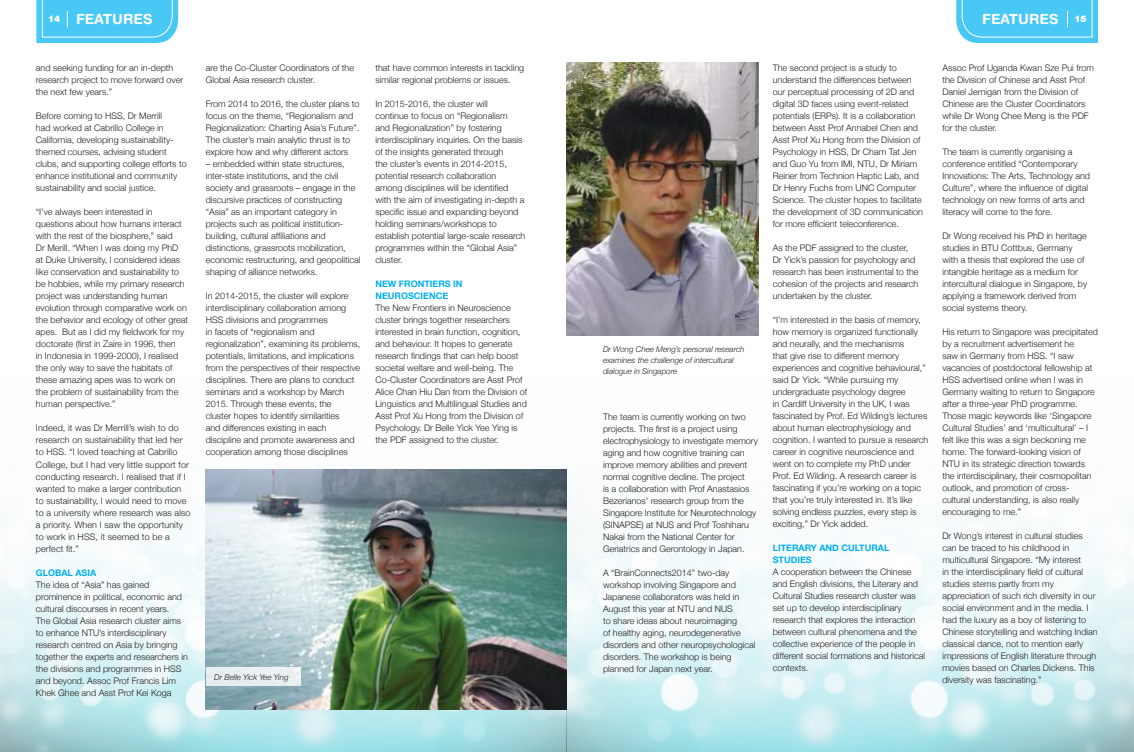
<style>
.page{position:relative;width:1134px;height:752px;background:#fff}
.page>*{position:absolute;margin:0;border:0;box-sizing:border-box;transform-origin:0 0}
.t1{font:700 14px "Helvetica Rounded";color:#fff}
.t2{font:300 9px/12px "Helvetica Neue";color:#241f1f}
.t3{font:700 9px/12px "Helvetica Neue";color:#00aeef}
.t4{font:italic 300 8px/11px "Helvetica Neue";color:#241f1f}
.s1{font-family:"Helvetica 95";font-weight:900;font-size:9px}
</style>
<div class="page">
<img style="left:0;top:184px;width:1134px;height:567px">
<img style="left:567px;top:62px;width:191px;height:274px">
<img style="left:206px;top:469px;width:361px;height:240px">
<div style="left:206px;top:667px;width:94px;height:19px;background:#e9eff1"></div>
<svg style="left:956px;top:0;width:142px;height:43px;background:#51cbf5"></svg>
<svg style="left:36px;top:0;width:142px;height:43px;background:#51cbf5"></svg>
<h1 class="t1" style="left:48px;top:11px;width:106px"><span class="s1">14</span> FEATURES</h1>
<h1 class="t1" style="left:982px;top:11px;width:106px">FEATURES <span class="s1">15</span></h1>
<p class="t2" style="left:36px;top:61px;width:149px">and seeking funding for an in-depth research project to move forward over the next few years.”</p>
<p class="t2" style="left:36px;top:109px;width:152px">Before coming to HSS, Dr Merrill<br>had worked at Cabrillo College in California, developing sustainability&shy;themed courses, advising student clubs, and supporting college efforts to enhance institutional and community sustainability and social justice.</p>
<p class="t2" style="left:36px;top:205px;width:154px">“I’ve always been interested in questions about how humans interact with the rest of the biosphere,” said<br>Dr Merill. “When I was doing my PhD at Duke University, I considered ideas like conservation and sustainability to be hobbies, while my primary research project was understanding human evolution through comparative work on the behavior and ecology of other great apes. But as I did my fieldwork for my doctorate (first in Zaire in 1996, then<br>in Indonesia in 1999-2000), I realised the only way to save the habitats of these amazing apes was to work on the problem of sustainability from the human perspective.”</p>
<p class="t2" style="left:36px;top:421px;width:156px">Indeed, it was Dr Merrill’s wish to do research on sustainability that led her to HSS. “I loved teaching at Cabrillo College, but I had very little support for conducting research. I realised that if I wanted to make a larger contribution to sustainability, I would need to move to a university where research was also a priority. When I saw the opportunity to work in HSS, it seemed to be a perfect fit.”</p>
<p class="t3" style="left:36px;top:565px;width:62px">GLO BAL ASIA</p>
<p class="t2" style="left:36px;top:577px;width:153px">The idea of “Asia” has gained prominence in political, economic and cultural discourses in recent years.<br>The Global Asia research cluster aims to enhance NTU’s interdisciplinary research centred on Asia by bringing together the experts and researchers in the divisions and programmes in HSS and beyond. Assoc Prof Francis Lim Khek Ghee and Asst Prof Kei Koga</p>
<p class="t2" style="left:206px;top:61px;width:150px">are the Co-Cluster Coordinators of the<br>Global Asia research cluster.</p>
<p class="t2" style="left:206px;top:97px;width:155px">From 2014 to 2016, the cluster plans to focus on the theme, “Regionalism and Regionalization: Charting Asia’s Future”.<br>The cluster’s main analytic thrust is to explore how and why different actors</p>
<p class="t2" style="left:206px;top:157px;width:156px">– embedded within state structures, inter-state institutions, and the civil society and grassroots – engage in the discursive practices of constructing “Asia” as an important category in projects such as political institution&shy;building, cultural affiliations and distinctions, grassroots mobilization, economic restructuring, and geopolitical shaping of alliance networks.</p>
<p class="t2" style="left:206px;top:289px;width:156px">In 2014-2015, the cluster will explore interdisciplinary collaboration among HSS divisions and programmes<br>in facets of “regionalism and regionalization”, examining its problems, potentials, limitations, and implications from the perspectives of their respective disciplines. There are plans to conduct seminars and a workshop by March 2015. Through these events, the<br>cluster hopes to identify similarities<br>and differences existing in each discipline and promote awareness and cooperation among those disciplines</p>
<p class="t2" style="left:375px;top:61px;width:150px">that have common interests in tackling similar regional problems or issues.</p>
<p class="t2" style="left:375px;top:97px;width:151px">In 2015-2016, the cluster will<br>continue to focus on “Regionalism<br>and Regionalization” by fostering interdisciplinary inquiries. On the basis of the insights generated through<br>the cluster’s events in 2014-2015, potential research collaboration among disciplines will be identified with the aim of investigating in-depth a specific issue and expanding beyond holding seminars/workshops to establish potential large-scale research programmes within the “Global Asia” cluster.</p>
<p class="t3" style="left:375px;top:277px;width:43px">NEW FRONT</p>
<p class="t3" style="left:430px;top:277px;width:33px">IERS IN</p>
<p class="t3" style="left:375px;top:289px;width:33px">NEUROSC</p>
<p class="t3" style="left:421px;top:289px;width:10px">IENCE</p>
<p class="t2" style="left:375px;top:301px;width:153px">The New Frontiers in Neuroscience cluster brings together researchers interested in brain function, cognition, and behaviour. It hopes to generate research findings that can help boost societal welfare and well-being. The Co-Cluster Coordinators are Asst Prof Alice Chan Hiu Dan from the Division of Linguistics and Multilingual Studies and Asst Prof Xu Hong from the Division of Psychology. Dr Belle Yick Yee Ying is the PDF assigned to the cluster.</p>
<p class="t4" style="left:214px;top:671px;width:76px">Dr Belle Yick Yee Ying</p>
<p class="t4" style="left:603px;top:343px;width:143px">Dr Wong Chee Meng’s personal research examines the challenge of intercultural dialogue in Singapore</p>
<p class="t2" style="left:603px;top:409px;width:156px">The team is currently working on two projects. The first is a project using electrophysiology to investigate memory aging and how cognitive training can improve memory abilities and prevent normal cognitive decline. The project<br>is a collaboration with Prof Anastasios Bezerianos’ research group from the Singapore Institute for Neurotechnology (SINAPSE) at NUS and Prof Toshiharu Nakai from the National Center for Geriatrics and Gerontology in Japan.</p>
<p class="t2" style="left:603px;top:565px;width:154px">A “BrainConnects2014” two-day workshop involving Singapore and Japanese collaborators was held in August this year at NTU and NUS<br>to share ideas about neuroimaging<br>of healthy aging, neurodegenerative disorders and other neuropsychological disorders. The workshop is being planned for Japan next year.</p>
<p class="t2" style="left:773px;top:61px;width:152px">The second project is a study to understand the differences between our perceptual processing of 2D and digital 3D faces using event-related potentials (ERPs). It is a collaboration between Asst Prof Annabel Chen and Asst Prof Xu Hong from the Division of Psychology in HSS, Dr Cham Tat Jen and Guo Yu from IMI, NTU, Dr Miriam Reiner from Technion Haptic Lab, and Dr Henry Fuchs from UNC Computer Science. The cluster hopes to facilitate the development of 3D communication for more efficient teleconference.</p>
<p class="t2" style="left:773px;top:241px;width:147px">As the PDF assigned to the cluster, Dr Yick’s passion for psychology and research has been instrumental to the cohesion of the projects and research undertaken by the cluster.</p>
<p class="t2" style="left:773px;top:313px;width:157px">“I’m interested in the basis of memory, how memory is organized functionally and neurally, and the mechanisms<br>that give rise to different memory experiences and cognitive behavioural,” said Dr Yick. “While pursuing my undergraduate psychology degree<br>in Cardiff University in the UK, I was fascinated by Prof. Ed Wilding’s lectures about human electrophysiology and cognition. I wanted to pursue a research career in cognitive neuroscience and went on to complete my PhD under Prof. Ed Wilding. A research career is fascinating if you’re working on a topic that you’re truly interested in. It’s like solving endless puzzles, every step is exciting,” Dr Yick added.</p>
<p class="t3" style="left:773px;top:541px;width:118px">LITERARY AND CULTURAL<br>STUDIES</p>
<p class="t2" style="left:773px;top:565px;width:154px">A cooperation between the Chinese and English divisions, the Literary and Cultural Studies research cluster was set up to develop interdisciplinary research that explores the interaction between cultural phenomena and the collective experience of the people in different social formations and historical contexts.</p>
<p class="t2" style="left:942px;top:61px;width:153px">Assoc Prof Uganda Kwan Sze Pui from the Division of Chinese and Asst Prof<br>Daniel Jernigan from the Division of<br>Chinese are the Cluster Coordinators while Dr Wong Chee Meng is the PDF for the cluster.</p>
<p class="t2" style="left:942px;top:145px;width:149px">The team is currently organising a conference entitled “Contemporary Innovations: The Arts, Technology and Culture”, where the influence of digital technology on new forms of arts and literacy will come to the fore.</p>
<p class="t2" style="left:942px;top:229px;width:146px">Dr Wong received his PhD in heritage studies in BTU Cottbus, Germany with a thesis that explored the use of intangible heritage as a medium for intercultural dialogue in Singapore, by applying a framework derived from social systems theory.</p>
<p class="t2" style="left:942px;top:325px;width:157px">His return to Singapore was precipitated by a recruitment advertisement he<br>saw in Germany from HSS. “I saw vacancies of postdoctoral fellowship at HSS advertised online when I was in Germany waiting to return to Singapore after a three-year PhD programme.<br>Those magic keywords like ‘Singapore Cultural Studies’ and ‘multicultural’ – I felt like this was a sign beckoning me home. The forward-looking vision of NTU in its strategic direction towards the interdisciplinary, their cosmopolitan outlook, and promotion of cross&shy;cultural understanding, is also really encouraging to me.”</p>
<p class="t2" style="left:942px;top:529px;width:157px">Dr Wong’s interest in cultural studies can be traced to his childhood in multicultural Singapore. “My interest<br>in the interdisciplinary field of cultural studies stems partly from my appreciation of such rich diversity in our social environment and in the media. I had the luxury as a boy of listening to Chinese storytelling and watching Indian classical dance, not to mention early impressions of English literature through movies based on Charles Dickens. This diversity was fascinating.”</p>
</div>
